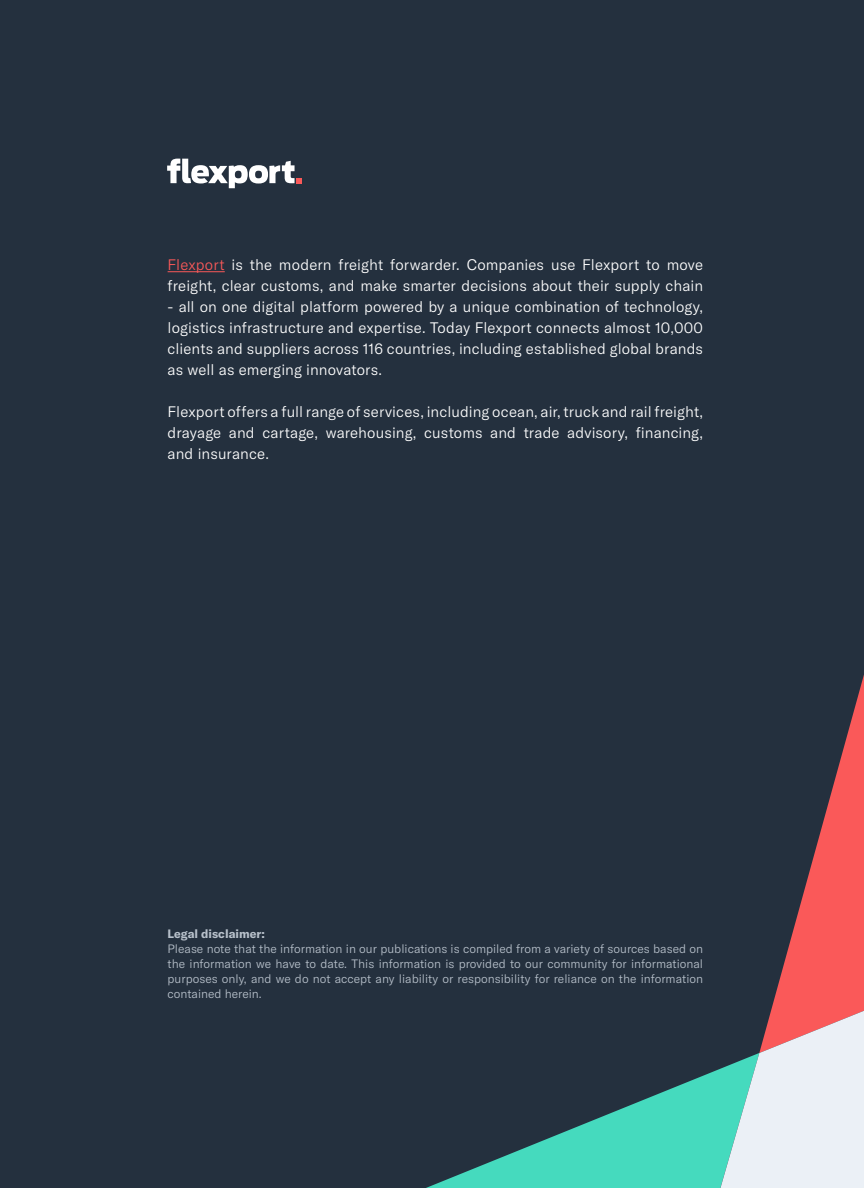
<style>
.page{position:relative;width:864px;height:1188px;background:#24303e}
.page>*{position:absolute;margin:0;border:0;box-sizing:border-box;transform-origin:0 0}
.Body_copy{font:300 15px/21px "GT America";letter-spacing:.005em;color:#fff;text-align:justify}
.t1{font:300 12px/15px "GT America";color:#b8c1cb;text-align:justify}
.t2{font:700 12px "GT America";color:#b8c1cb}
.s1{color:#fa5959}
</style>
<div class="page">
<svg style="left:167px;top:159px;width:134px;height:29px"></svg>
<svg style="left:426px;top:1069px;width:294px;height:119px"></svg>
<svg style="left:720px;top:675px;width:144px;height:513px"></svg>
<hr style="left:168px;top:271px;width:57px;height:1px;background:#fa5959">
<p class="Body_copy" style="left:168px;top:254px;width:537px"><span class="s1">Flexport</span> is the modern freight forwarder. Companies use Flexport to move freight, clear customs, and make smarter decisions about their supply chain</p>
<p class="Body_copy" style="left:168px;top:296px;width:537px">- all on one digital platform powered by a unique combination of technology, logistics infrastructure and expertise. Today Flexport connects almost 10,000 clients and suppliers across 116 countries, including established global brands as well as emerging innovators.</p>
<p class="Body_copy" style="left:168px;top:401px;width:537px">Flexport offers a full range of services, including ocean, air, truck and rail freight, drayage and cartage, warehousing, customs and trade advisory, financing, and insurance.</p>
<p class="t2" style="left:168px;top:927px;width:99px">Legal disclaimer:</p>
<p class="t1" style="left:168px;top:942px;width:537px">Please note that the information in our publications is compiled from a variety of sources based on the information we have to date. This information is provided to our community for informational purposes only, and we do not accept any liability or responsibility for reliance on the information contained herein.</p>
</div>
